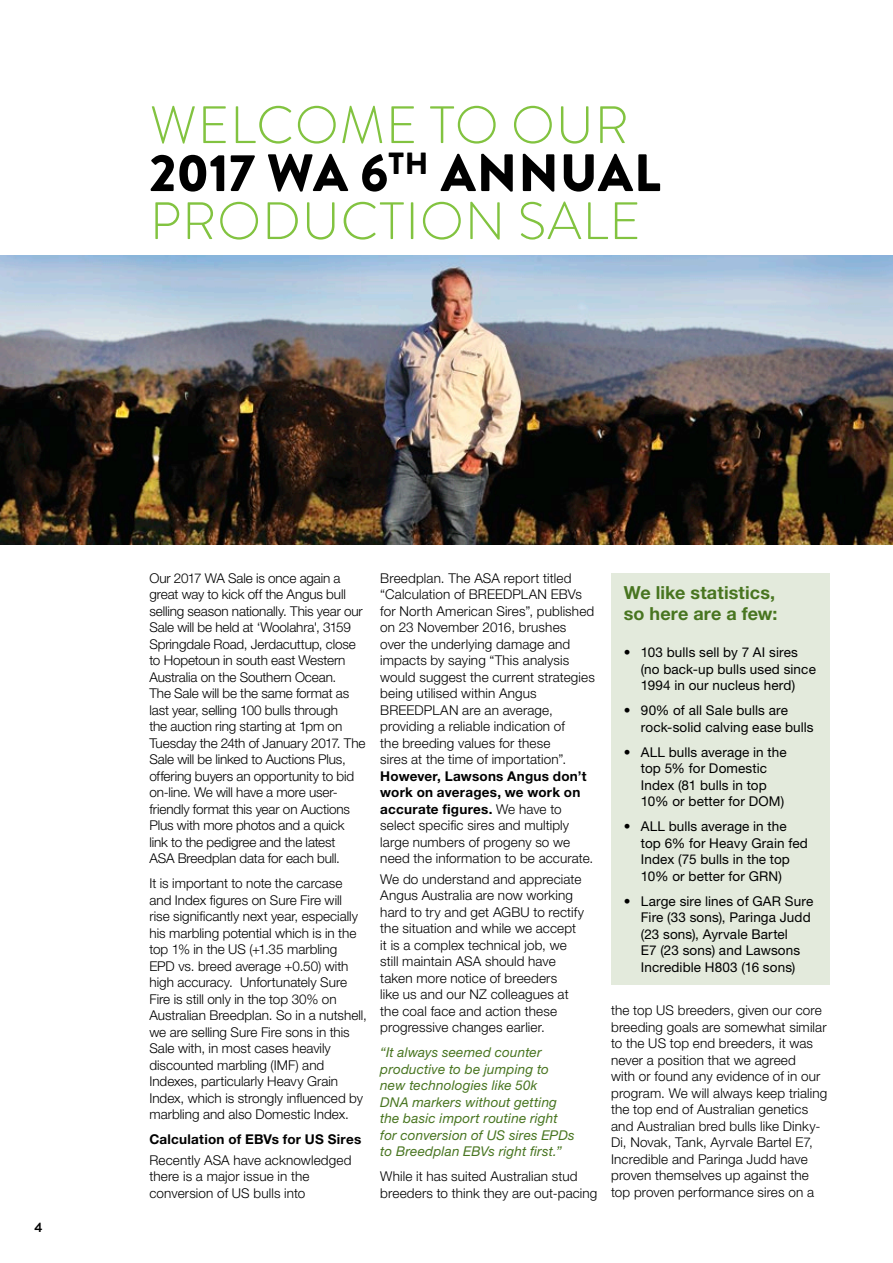
<style>
.page{position:relative;width:893px;height:1263px;background:#fff}
.page>*{position:absolute;margin:0;border:0;box-sizing:border-box;transform-origin:0 0}
.t1{font:300 52.5px/48px "Brandon Grotesque";letter-spacing:.02em;color:#82c340}
.t2{font:700 18px/21px "Helvetica Neue LT Std";letter-spacing:.005em;color:#487520}
.t3{font:300 13.5px/16.5px "Helvetica Neue LT Std";color:#000}
.t4{font:13.5px/16.5px "Helvetica Neue LT Std";letter-spacing:.01em;color:#000}
.t5{font:italic 13.5px/16.5px "Helvetica Neue LT Std";letter-spacing:.01em;color:#487520}
.t6{font:700 13.5px "Helvetica Neue LT Std";letter-spacing:.02em;color:#000}
.t7{font:700 13.5px "Brandon Grotesque";color:#000}
.s1{font-weight:900;color:#000}
.s2{font-weight:700}
</style>
<div class="page">
<img style="left:0;top:255px;width:893px;height:289px">
<div style="left:611px;top:573px;width:218px;height:412px;background:#e3eadc"></div>
<h1 class="t1" style="left:149px;top:101px;width:513px">WELCOME TO OUR<br><span class="s1">2017 WA 6</span><sup>TH</sup> <span class="s1">ANNUAL<br></span>PRODUCTION SALE</h1>
<p class="t7" style="left:35px;top:1218px;width:10px">4</p>
<p class="t3" style="left:149px;top:569px;width:218px">Our 2017 WA Sale is once again a great way to kick off the Angus bull selling season nationally. This year our Sale will be held at ‘Woolahra', 3159<br>Springdale Road, Jerdacuttup, close to Hopetoun in south east Western Australia on the Southern Ocean.<br>The Sale will be the same format as last year, selling 100 bulls through<br>the auction ring starting at 1pm on Tuesday the 24th of January 2017. The Sale will be linked to Auctions Plus, offering buyers an opportunity to bid on-line. We will have a more user&shy;friendly format this year on Auctions Plus with more photos and a quick link to the pedigree and the latest<br>ASA Breedplan data for each bull.</p>
<p class="t3" style="left:149px;top:875px;width:219px">It is important to note the carcase and Index figures on Sure Fire will<br>rise significantly next year, especially his marbling potential which is in the top 1% in the US (+1.35 marbling<br>EPD vs. breed average +0.50) with high accuracy. Unfortunately Sure Fire is still only in the top 30% on Australian Breedplan. So in a nutshell, we are selling Sure Fire sons in this Sale with, in most cases heavily discounted marbling (IMF) and Indexes, particularly Heavy Grain Index, which is strongly influenced by marbling and also Domestic Index.</p>
<p class="t6" style="left:149px;top:1131px;width:213px">Calculation of EBVs for US Sires</p>
<p class="t3" style="left:149px;top:1151px;width:204px">Recently ASA have acknowledged there is a major issue in the conversion of US bulls into</p>
<p class="t3" style="left:380px;top:569px;width:216px">Breedplan. The ASA report titled “Calculation of BREEDPLAN EBVs for North American Sires”, published on 23 November 2016, brushes<br>over the underlying damage and impacts by saying “This analysis would suggest the current strategies being utilised within Angus<br>BREEDPLAN are an average, providing a reliable indication of<br>the breeding values for these<br>sires at the time of importation”.</p>
<p class="t3" style="left:380px;top:767px;width:215px"><span class="s2">However, Lawsons Angus don’t work on averages, we work on accurate figures.</span> We have to select specific sires and multiply large numbers of progeny so we need the information to be accurate.</p>
<p class="t3" style="left:380px;top:870px;width:205px">We do understand and appreciate<br>Angus Australia are now working hard to try and get AGBU to rectify the situation and while we accept it is a complex technical job, we still maintain ASA should have taken more notice of breeders<br>like us and our NZ colleagues at the coal face and action these progressive changes earlier.</p>
<p class="t5" style="left:380px;top:1044px;width:196px">“It always seemed counter productive to be jumping to new technologies like 50k<br>DNA markers without getting the basic import routine right for conversion of US sires EPDs to Breedplan EBVs right first.”</p>
<p class="t3" style="left:380px;top:1168px;width:219px">While it has suited Australian stud breeders to think they are out-pacing</p>
<h2 class="t2" style="left:624px;top:581px;width:155px">We like statistics, so here are a few:</h2>
<p class="t4" style="left:641px;top:644px;width:177px;text-indent:-17px">• 103 bulls sell by 7 AI sires (no back-up bulls used since<br>1994 in our nucleus herd)</p>
<p class="t4" style="left:641px;top:702px;width:174px;text-indent:-17px">• 90% of all Sale bulls are rock-solid calving ease bulls</p>
<p class="t4" style="left:641px;top:744px;width:147px;text-indent:-17px">• ALL bulls average in the top 5% for Domestic<br>Index (81 bulls in top<br>10% or better for DOM)</p>
<p class="t4" style="left:641px;top:818px;width:168px;text-indent:-17px">• ALL bulls average in the top 6% for Heavy Grain fed<br>Index (75 bulls in the top<br>10% or better for GRN)</p>
<p class="t4" style="left:641px;top:893px;width:174px;text-indent:-17px">• Large sire lines of GAR Sure<br>Fire (33 sons), Paringa Judd (23 sons), Ayrvale Bartel<br>E7 (23 sons) and Lawsons<br>Incredible H803 (16 sons)</p>
<p class="t3" style="left:611px;top:1002px;width:218px">the top US breeders, given our core breeding goals are somewhat similar to the US top end breeders, it was never a position that we agreed<br>with or found any evidence of in our program. We will always keep trialing the top end of Australian genetics and Australian bred bulls like Dinky-Di, Novak, Tank, Ayrvale Bartel E7, Incredible and Paringa Judd have proven themselves up against the top proven performance sires on a</p>
</div>
